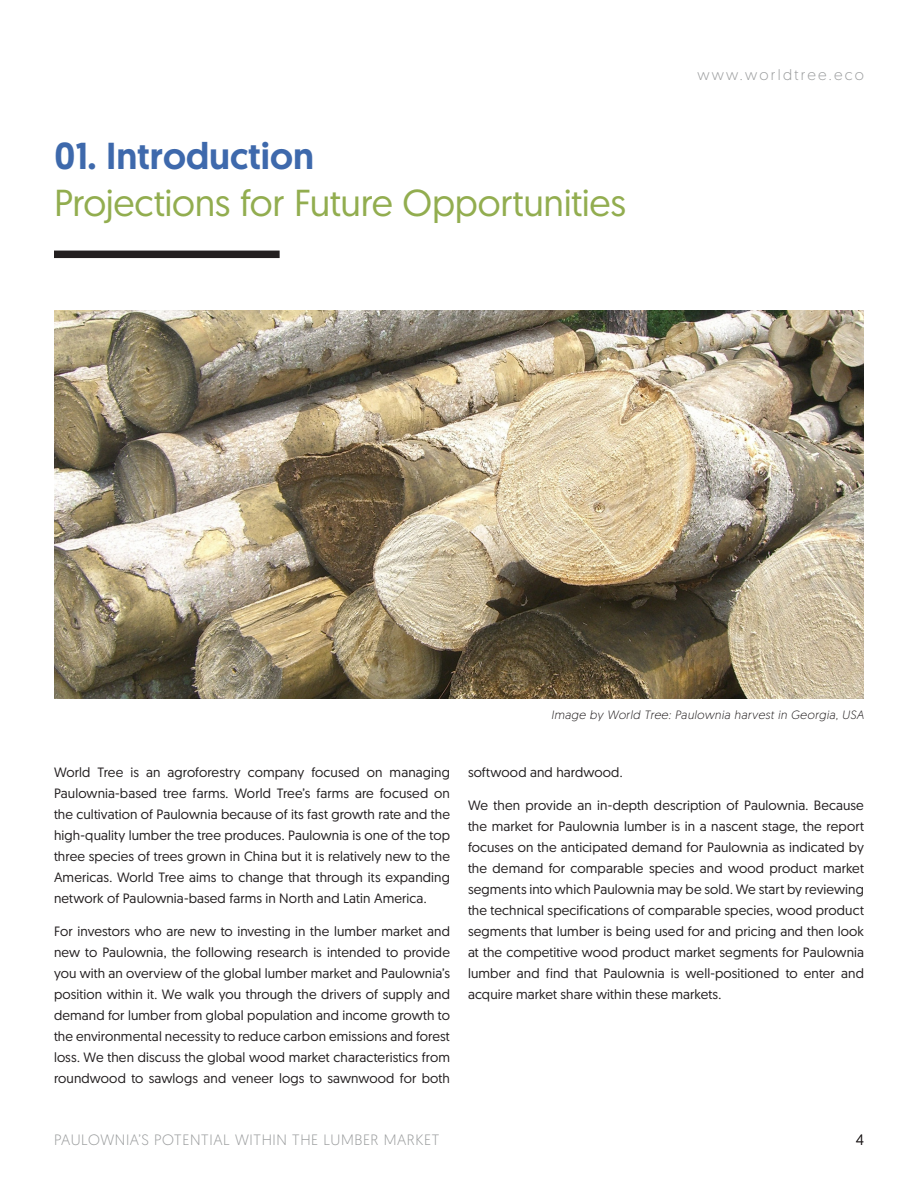
<style>
.page{position:relative;width:918px;height:1188px;background:#fff}
.page>*{position:absolute;margin:0;border:0;box-sizing:border-box;transform-origin:0 0}
.Headline_27_25_Left{font:37.5px "Geomanist";letter-spacing:-.01em;color:#92ad4f}
.Paragraph_Style_1{font:500 37.5px "Geomanist";color:#3e69ac}
.t1{font:300 15px "Geomanist";letter-spacing:.04em;color:#9b9d9e}
.t2{font:300 15px "Geomanist";letter-spacing:.15em;color:#9b9d9e}
.t3{font:300 15px "Geomanist";color:#231f20}
.body-copy-1{font:13.5px/21px "Geomanist";letter-spacing:.01em;color:#231f20;text-align:justify}
.lmwp-sub-sub-heading{font:italic 300 12px "Geomanist";letter-spacing:.03em;color:#231f20}
</style>
<div class="page">
<div style="left:54px;top:251px;width:226px;height:7px;background:#231f20"></div>
<img style="left:54px;top:310px;width:810px;height:389px">
<p class="Paragraph_Style_1" style="left:54px;top:131px;width:262px">01. Introduction</p>
<p class="Headline_27_25_Left" style="left:54px;top:179px;width:574px">Projections for Future Opportunities</p>
<p class="t2" style="left:697px;top:65px;width:168px">www.worldtree.eco</p>
<p class="lmwp-sub-sub-heading" style="left:551px;top:707px;width:314px">Image by World Tree: Paulownia harvest in Georgia, USA</p>
<p class="body-copy-1" style="left:54px;top:762px;width:398px">World Tree is an agroforestry company focused on managing Paulownia-based tree farms. World Tree’s farms are focused on the cultivation of Paulownia because of its fast growth rate and the high-quality lumber the tree produces. Paulownia is one of the top three species of trees grown in China but it is relatively new to the Americas. World Tree aims to change that through its expanding network of Paulownia-based farms in North and Latin America.</p>
<p class="body-copy-1" style="left:54px;top:921px;width:397px">For investors who are new to investing in the lumber market and new to Paulownia, the following research is intended to provide you with an overview of the global lumber market and Paulownia’s position within it. We walk you through the drivers of supply and demand for lumber from global population and income growth to the environmental necessity to reduce carbon emissions and forest loss. We then discuss the global wood market characteristics from roundwood to sawlogs and veneer logs to sawnwood for both</p>
<p class="body-copy-1" style="left:468px;top:762px;width:156px">softwood and hardwood.</p>
<p class="body-copy-1" style="left:468px;top:795px;width:398px">We then provide an in-depth description of Paulownia. Because the market for Paulownia lumber is in a nascent stage, the report focuses on the anticipated demand for Paulownia as indicated by the demand for comparable species and wood product market segments into which Paulownia may be sold. We start by reviewing the technical specifications of comparable species, wood product segments that lumber is being used for and pricing and then look at the competitive wood product market segments for Paulownia lumber and find that Paulownia is well-positioned to enter and acquire market share within these markets.</p>
<p class="t1" style="left:54px;top:1130px;width:387px">PAULOWNIA’S POTENTIAL WITHIN THE LUMBER MARKET</p>
<p class="t3" style="left:856px;top:1130px;width:10px">4</p>
</div>
